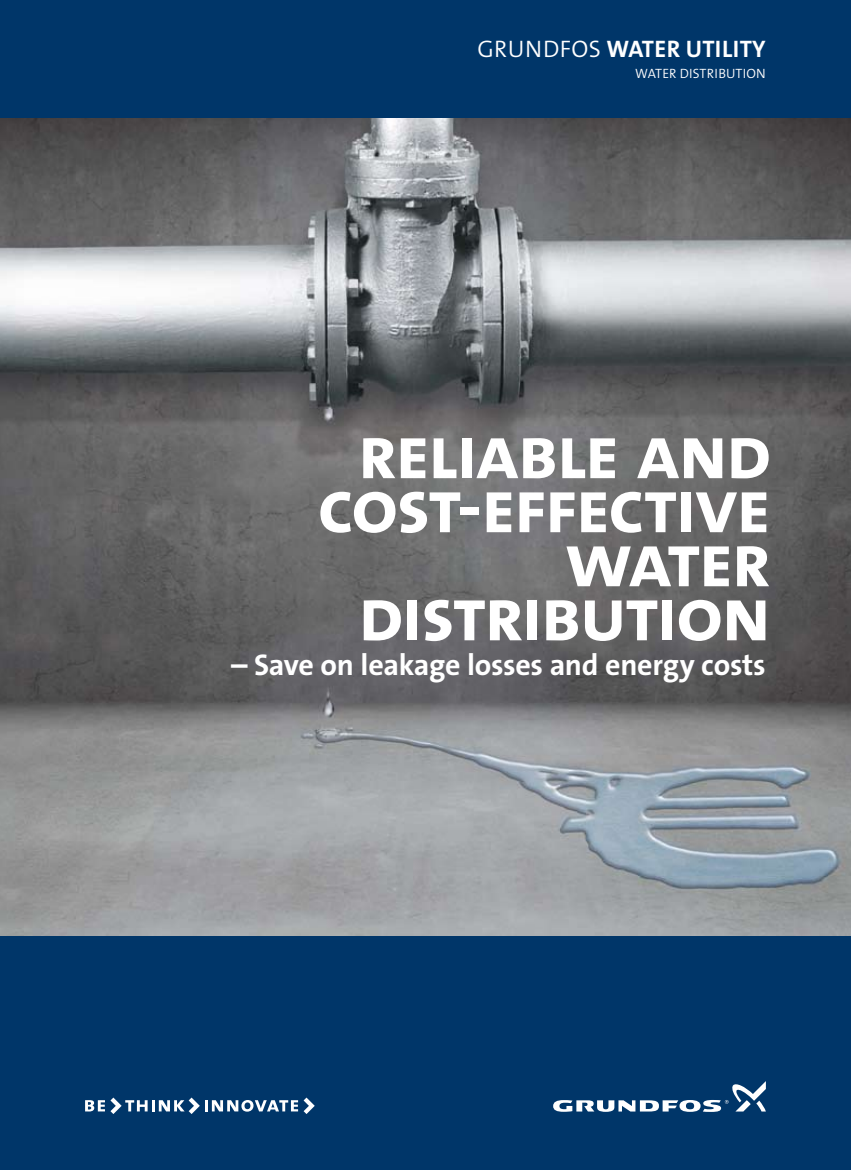
<style>
.page{position:relative;width:851px;height:1170px;background:#fff}
.page>*{position:absolute;margin:0;border:0;box-sizing:border-box;transform-origin:0 0}
.t1{font:76.5px/54px "Grundfos The Sans OT 7 B";letter-spacing:-.025em;color:#fff;text-align:right}
.t2{font:30px "Grundfos The Sans OT 7 B";color:#fff}
.t3{font:24px "Grundfos The Sans OT 7 B";letter-spacing:.005em;color:#fff}
.t4{font:13.5px "Grundfos The Sans OT 4 SL";letter-spacing:.015em;color:#fff}
.s1{font-family:"Grundfos The Sans OT 4 SL"}
</style>
<div class="page">
<img style="left:0;top:117px;width:850px;height:818px">
<div style="left:0;top:0;width:850px;height:117px;background:#003669"></div>
<div style="left:0;top:935px;width:850px;height:234px;background:#003669"></div>
<svg style="left:553px;top:1082px;width:212px;height:29px"></svg>
<svg style="left:85px;top:1097px;width:230px;height:16px"></svg>
<p class="t3" style="left:477px;top:33px;width:288px"><span class="s1">GRUNDFOS</span> Water Utility</p>
<p class="t4" style="left:635px;top:65px;width:132px">WATER DISTRIBUTION</p>
<p class="t1" style="left:317px;top:426px;width:455px">reliable and cost-effective water distribution</p>
<p class="t2" style="left:231px;top:645px;width:536px">– Save on leakage losses and energy costs</p>
</div>
